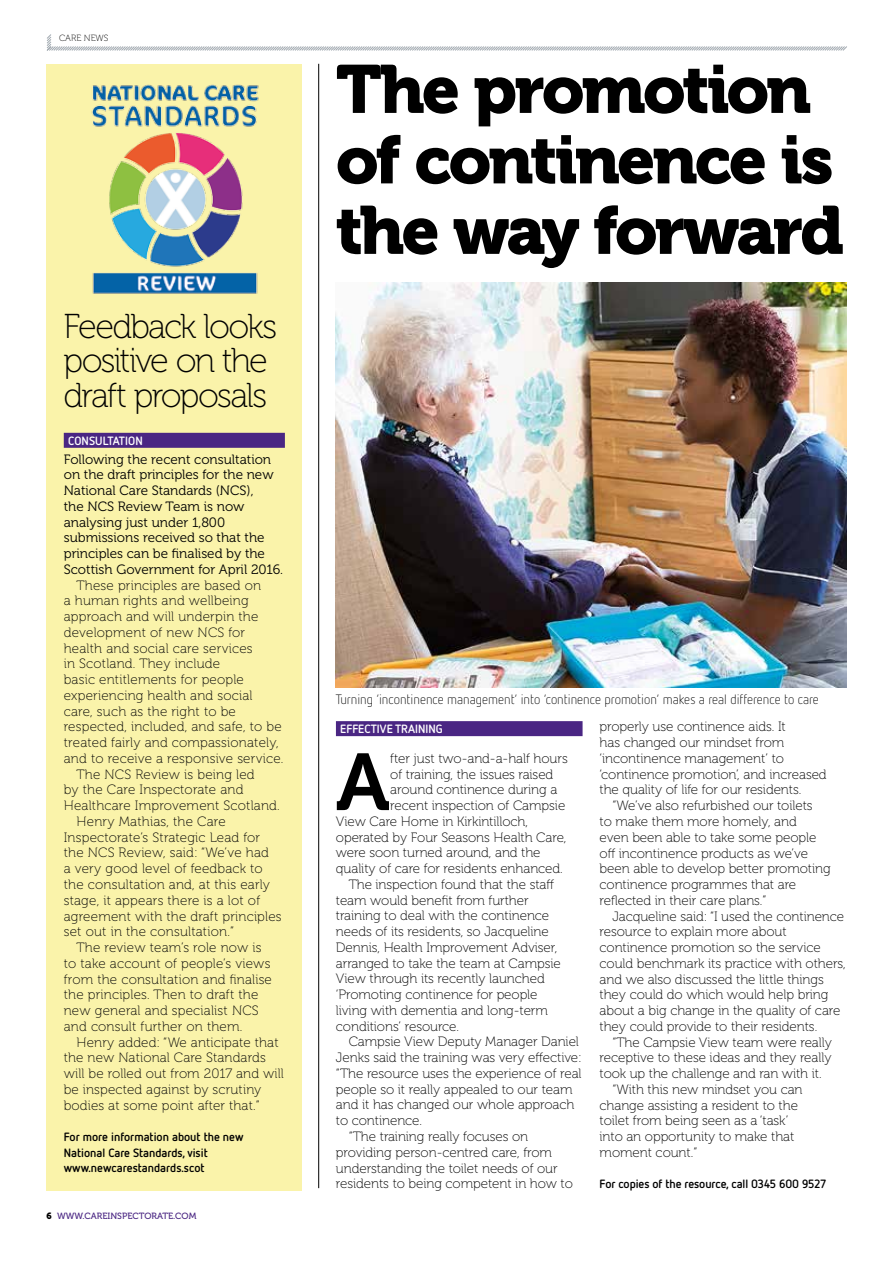
<style>
.page{position:relative;width:893px;height:1263px;background:#fff}
.page>*{position:absolute;margin:0;border:0;box-sizing:border-box;transform-origin:0 0}
.t1{font:80.1px "Museo 700";color:#000}
.t2{font:67.5px/70.5px "Museo 900";letter-spacing:-.045em;color:#000}
.t3{font:34.5px/34.5px "Museo 100";letter-spacing:-.055em;color:#000}
.t4{font:13.5px/15.8px "Museo 100";letter-spacing:-.005em;color:#000}
.t5{font:13.5px "Museo 100";letter-spacing:.015em;color:#000}
.t6{font:13.5px/15.8px "Museo 300";color:#000}
.t7{font:300 13.5px "Netto OT";color:#000}
.t8{font:700 12px/15.8px "Netto OT";color:#000}
.t9{font:700 12px "Netto OT";letter-spacing:.005em;color:#fff}
.t10{font:9px "Museo 500";color:#4a2683}
.t11{font:9px "Museo 100";color:#000}
.s1{font-family:"Museo 900";color:#000}
</style>
<div class="page">
<svg style="left:46px;top:34px;width:801px;height:17px"></svg>
<div style="left:47px;top:64px;width:255px;height:1127px;background:#faf3aa"></div>
<div style="left:64px;top:433px;width:221px;height:15px;background:#4a2683"></div>
<img style="left:91px;top:84px;width:168px;height:210px">
<div style="left:336px;top:721px;width:247px;height:15px;background:#4a2683"></div>
<img style="left:336px;top:283px;width:510px;height:404px">
<hr style="left:318px;top:64px;width:1px;height:1124px;background:#000">
<p class="t11" style="left:59px;top:33px;width:51px">CARE NEWS</p>
<h3 class="t3" style="left:64px;top:310px;width:215px">Feedback looks positive on the draft proposals</h3>
<p class="t9" style="left:68px;top:433px;width:76px">CONSULTATION</p>
<p class="t6" style="left:64px;top:451px;width:221px">Following the recent consultation on the draft principles for the new<br>National Care Standards (NCS),<br>the NCS Review Team is now analysing just under 1,800 submissions received so that the principles can be finalised by the<br>Scottish Government for April 2016.</p>
<p class="t5" style="left:77px;top:578px;width:186px">These principles are based on</p>
<p class="t5" style="left:64px;top:593px;width:186px">a human rights and wellbeing</p>
<p class="t5" style="left:64px;top:609px;width:196px">approach and will underpin the</p>
<p class="t5" style="left:64px;top:625px;width:183px">development of new NCS for</p>
<p class="t5" style="left:64px;top:641px;width:190px">health and social care services</p>
<p class="t5" style="left:64px;top:657px;width:158px">in Scotland. They include</p>
<p class="t5" style="left:64px;top:672px;width:182px">basic entitlements for people</p>
<p class="t5" style="left:64px;top:688px;width:190px">experiencing health and social</p>
<p class="t5" style="left:64px;top:704px;width:174px">care, such as the right to be</p>
<p class="t5" style="left:64px;top:720px;width:219px">respected, included, and safe, to be</p>
<p class="t5" style="left:64px;top:735px;width:217px">treated fairly and compassionately,</p>
<p class="t5" style="left:64px;top:751px;width:221px">and to receive a responsive service.</p>
<p class="t5" style="left:77px;top:767px;width:180px">The NCS Review is being led</p>
<p class="t5" style="left:64px;top:783px;width:181px">by the Care Inspectorate and</p>
<p class="t5" style="left:64px;top:798px;width:218px">Healthcare Improvement Scotland.</p>
<p class="t5" style="left:77px;top:814px;width:151px">Henry Mathias, the Care</p>
<p class="t5" style="left:64px;top:830px;width:198px">Inspectorate’s Strategic Lead for</p>
<p class="t5" style="left:64px;top:846px;width:207px">the NCS Review, said: “We’ve had</p>
<p class="t5" style="left:64px;top:861px;width:201px">a very good level of feedback to</p>
<p class="t5" style="left:64px;top:877px;width:208px">the consultation and, at this early</p>
<p class="t5" style="left:64px;top:893px;width:198px">stage, it appears there is a lot of</p>
<p class="t5" style="left:64px;top:909px;width:219px">agreement with the draft principles</p>
<p class="t5" style="left:64px;top:924px;width:172px">set out in the consultation.”</p>
<p class="t5" style="left:77px;top:940px;width:187px">The review team’s role now is</p>
<p class="t5" style="left:64px;top:956px;width:208px">to take account of people’s views</p>
<p class="t5" style="left:64px;top:972px;width:210px">from the consultation and finalise</p>
<p class="t5" style="left:64px;top:987px;width:196px">the principles. Then to draft the</p>
<p class="t5" style="left:64px;top:1003px;width:196px">new general and specialist NCS</p>
<p class="t5" style="left:64px;top:1019px;width:180px">and consult further on them.</p>
<p class="t4" style="left:77px;top:1034px;width:204px">Henry added: “We anticipate that</p>
<p class="t4" style="left:64px;top:1050px;width:203px">the new National Care Standards</p>
<p class="t4" style="left:64px;top:1066px;width:222px">will be rolled out from 2017 and will</p>
<p class="t4" style="left:64px;top:1082px;width:199px">be inspected against by scrutiny</p>
<p class="t4" style="left:64px;top:1097px;width:198px">bodies at some point after that.”</p>
<p class="t8" style="left:64px;top:1128px;width:181px">For more information about the new<br>National Care Standards, visit www.newcarestandards.scot</p>
<p class="t10" style="left:46px;top:1211px;width:151px"><span class="s1">6</span> WWW.CAREINSPECTORATE.COM</p>
<h2 class="t2" style="left:336px;top:55px;width:510px">The promotion of continence is the way forward</h2>
<p class="t7" style="left:336px;top:691px;width:484px">Turning ‘incontinence management’ into ‘continence promotion’ makes a real difference to care</p>
<p class="t9" style="left:340px;top:721px;width:104px">EFFECTIVE TRAINING</p>
<h1 class="t1" style="left:336px;top:738px;width:55px">A</h1>
<p class="t4" style="left:390px;top:751px;width:179px">fter just two-and-a-half hours</p>
<p class="t4" style="left:390px;top:766px;width:165px">of training, the issues raised</p>
<p class="t4" style="left:390px;top:782px;width:168px">around continence during a</p>
<p class="t4" style="left:390px;top:798px;width:177px">recent inspection of Campsie</p>
<p class="t4" style="left:336px;top:814px;width:194px">View Care Home in Kirkintilloch,</p>
<p class="t4" style="left:336px;top:829px;width:232px">operated by Four Seasons Health Care,</p>
<p class="t4" style="left:336px;top:845px;width:206px">were soon turned around, and the</p>
<p class="t4" style="left:336px;top:861px;width:228px">quality of care for residents enhanced.</p>
<p class="t4" style="left:349px;top:877px;width:207px">The inspection found that the staff</p>
<p class="t4" style="left:336px;top:892px;width:194px">team would benefit from further</p>
<p class="t4" style="left:336px;top:908px;width:215px">training to deal with the continence</p>
<p class="t4" style="left:336px;top:924px;width:214px">needs of its residents, so Jacqueline</p>
<p class="t4" style="left:336px;top:940px;width:223px">Dennis, Health Improvement Adviser,</p>
<p class="t4" style="left:336px;top:955px;width:226px">arranged to take the team at Campsie</p>
<p class="t4" style="left:336px;top:971px;width:210px">View through its recently launched</p>
<p class="t4" style="left:336px;top:987px;width:203px">‘Promoting continence for people</p>
<p class="t4" style="left:336px;top:1003px;width:214px">living with dementia and long-term</p>
<p class="t4" style="left:336px;top:1018px;width:125px">conditions’ resource.</p>
<p class="t4" style="left:349px;top:1034px;width:232px">Campsie View Deputy Manager Daniel</p>
<p class="t4" style="left:336px;top:1050px;width:247px">Jenks said the training was very effective:</p>
<p class="t4" style="left:336px;top:1066px;width:247px">“The resource uses the experience of real</p>
<p class="t4" style="left:336px;top:1081px;width:238px">people so it really appealed to our team</p>
<p class="t4" style="left:336px;top:1097px;width:240px">and it has changed our whole approach</p>
<p class="t4" style="left:336px;top:1113px;width:88px">to continence.</p>
<p class="t4" style="left:349px;top:1129px;width:181px">“The training really focuses on</p>
<p class="t4" style="left:336px;top:1144px;width:218px">providing person-centred care, from</p>
<p class="t4" style="left:336px;top:1160px;width:223px">understanding the toilet needs of our</p>
<p class="t4" style="left:336px;top:1176px;width:238px">residents to being competent in how to</p>
<p class="t4" style="left:600px;top:719px;width:229px">properly use continence aids. It<br>has changed our mindset from ‘incontinence management’ to ‘continence promotion’, and increased the quality of life for our residents.</p>
<p class="t4" style="left:600px;top:798px;width:233px;text-indent:13px">“We’ve also refurbished our toilets<br>to make them more homely, and<br>even been able to take some people off incontinence products as we’ve been able to develop better promoting continence programmes that are reflected in their care plans.”</p>
<p class="t4" style="left:600px;top:908px;width:248px;text-indent:13px">Jacqueline said: “I used the continence resource to explain more about continence promotion so the service could benchmark its practice with others, and we also discussed the little things they could do which would help bring about a big change in the quality of care they could provide to their residents.</p>
<p class="t4" style="left:612px;top:1034px;width:221px">“The Campsie View team were really</p>
<p class="t4" style="left:600px;top:1050px;width:233px">receptive to these ideas and they really</p>
<p class="t4" style="left:600px;top:1066px;width:224px">took up the challenge and ran with it.</p>
<p class="t4" style="left:612px;top:1082px;width:192px">“With this new mindset you can</p>
<p class="t4" style="left:600px;top:1097px;width:200px">change assisting a resident to the</p>
<p class="t4" style="left:600px;top:1113px;width:190px">toilet from being seen as a ‘task’</p>
<p class="t4" style="left:600px;top:1129px;width:196px">into an opportunity to make that</p>
<p class="t4" style="left:600px;top:1145px;width:99px">moment count.”</p>
<p class="t8" style="left:600px;top:1176px;width:228px">For copies of the resource, call 0345 600 9527</p>
</div>
